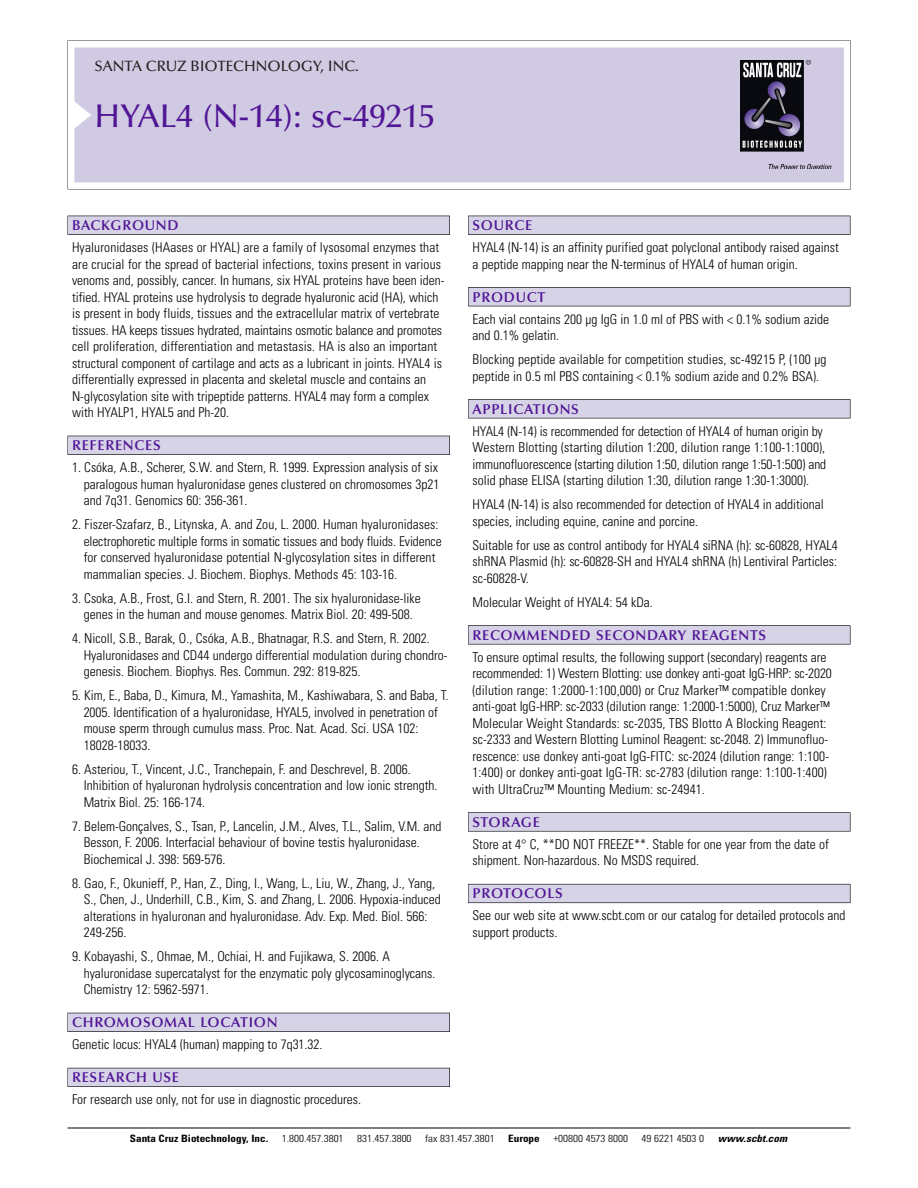
<style>
.page{position:relative;width:918px;height:1188px;background:#fff}
.page>*{position:absolute;margin:0;border:0;box-sizing:border-box;transform-origin:0 0}
.t1{font:500 33px "Optima";color:#511695}
.t2{font:500 15px "Optima";color:#231f20}
.t3{font:600 14.25px "Optima";letter-spacing:.05em;color:#511695}
.t4{font:300 condensed 13.5px/16.5px "Univers";color:#000}
.t5{font:300 condensed 10.2px "Univers";color:#000;scale:1.1 1}
.t6{font:700 condensed 10.2px "Univers";color:#000;scale:1.1 1}
.t7{font:italic 700 condensed 10.2px "Univers";letter-spacing:.005em;color:#000;scale:1.1 1}
</style>
<div class="page">
<svg style="left:68px;top:40px;width:783px;height:149px"></svg>
<div style="left:74px;top:47px;width:770px;height:135px;background:#d1cae3"></div>
<img style="left:741px;top:60px;width:90px;height:108px">
<div style="left:68px;top:216px;width:382px;height:19px;background:#525155"></div>
<div style="left:68px;top:216px;width:381px;height:18px;background:#d7d3e7"></div>
<div style="left:68px;top:436px;width:382px;height:19px;background:#515055"></div>
<div style="left:68px;top:436px;width:381px;height:18px;background:#d7d3e7"></div>
<div style="left:68px;top:1013px;width:382px;height:19px;background:#525158"></div>
<div style="left:68px;top:1013px;width:381px;height:18px;background:#d7d3e7"></div>
<div style="left:68px;top:1068px;width:382px;height:19px;background:#54535a"></div>
<div style="left:68px;top:1068px;width:381px;height:18px;background:#d7d3e7"></div>
<div style="left:468px;top:216px;width:382px;height:19px;background:#525155"></div>
<div style="left:468px;top:216px;width:382px;height:18px;background:#d7d3e7"></div>
<div style="left:468px;top:287px;width:382px;height:19px;background:#525155"></div>
<div style="left:468px;top:288px;width:382px;height:18px;background:#d7d3e7"></div>
<div style="left:468px;top:399px;width:382px;height:19px;background:#545357"></div>
<div style="left:468px;top:400px;width:382px;height:18px;background:#d7d3e7"></div>
<div style="left:468px;top:625px;width:382px;height:19px;background:#575759"></div>
<div style="left:468px;top:626px;width:382px;height:18px;background:#d7d3e7"></div>
<svg style="left:468px;top:812px;width:382px;height:20px"></svg>
<div style="left:468px;top:813px;width:382px;height:18px;background:#d7d3e7"></div>
<div style="left:468px;top:884px;width:382px;height:19px;background:#66646e"></div>
<div style="left:468px;top:884px;width:382px;height:18px;background:#d7d3e7"></div>
<hr style="left:68px;top:1128px;width:782px;height:1px;background:#000">
<p class="t2" style="left:94px;top:61px;width:266px">SANTA CRUZ BIOTECHNOLOGY, INC.</p>
<h1 class="t1" style="left:94px;top:103px;width:342px">HYAL4 (N-14): sc-49215</h1>
<p class="t3" style="left:72px;top:219px;width:108px">BACKGROUND</p>
<p class="t4" style="left:72px;top:240px;width:374px">Hyaluronidases (HAases or HYAL) are a family of lysosomal enzymes that are crucial for the spread of bacterial infections, toxins present in various venoms and, possibly, cancer. In humans, six HYAL proteins have been iden&shy;tified. HYAL proteins use hydrolysis to degrade hyaluronic acid (HA), which is present in body fluids, tissues and the extracellular matrix of vertebrate tissues. HA keeps tissues hydrated, maintains osmotic balance and promotes cell proliferation, differentiation and metastasis. HA is also an important structural component of cartilage and acts as a lubricant in joints. HYAL4 is differentially expressed in placenta and skeletal muscle and contains an N-glycosylation site with tripeptide patterns. HYAL4 may form a complex with HYALP1, HYAL5 and Ph-20.</p>
<p class="t3" style="left:72px;top:440px;width:90px">REFERENCES</p>
<p class="t4" style="left:84px;top:460px;width:357px;text-align:justify;text-indent:-12px">1. Csóka, A.B., Scherer, S.W. and Stern, R. 1999. Expression analysis of six paralogous human hyaluronidase genes clustered on chromosomes 3p21 and 7q31. Genomics 60: 356-361.</p>
<p class="t4" style="left:84px;top:517px;width:360px;text-indent:-12px">2. Fiszer-Szafarz, B., Litynska, A. and Zou, L. 2000. Human hyaluronidases: electrophoretic multiple forms in somatic tissues and body fluids. Evidence for conserved hyaluronidase potential N-glycosylation sites in different mammalian species. J. Biochem. Biophys. Methods 45: 103-16.</p>
<p class="t4" style="left:72px;top:591px;width:350px;text-align:center">3. Csoka, A.B., Frost, G.I. and Stern, R. 2001. The six hyaluronidase-like genes in the human and mouse genomes. Matrix Biol. 20: 499-508.</p>
<p class="t4" style="left:84px;top:631px;width:365px;text-indent:-12px">4. Nicoll, S.B., Barak, O., Csóka, A.B., Bhatnagar, R.S. and Stern, R. 2002.<br>Hyaluronidases and CD44 undergo differential modulation during chondro&shy;genesis. Biochem. Biophys. Res. Commun. 292: 819-825.</p>
<p class="t4" style="left:84px;top:688px;width:366px;text-indent:-12px">5. Kim, E., Baba, D., Kimura, M., Yamashita, M., Kashiwabara, S. and Baba, T.<br>2005. Identification of a hyaluronidase, HYAL5, involved in penetration of mouse sperm through cumulus mass. Proc. Nat. Acad. Sci. USA 102:<br>18028-18033.</p>
<p class="t4" style="left:84px;top:762px;width:355px;text-indent:-12px">6. Asteriou, T., Vincent, J.C., Tranchepain, F. and Deschrevel, B. 2006.<br>Inhibition of hyaluronan hydrolysis concentration and low ionic strength.<br>Matrix Biol. 25: 166-174.</p>
<p class="t4" style="left:84px;top:819px;width:359px;text-indent:-12px">7. Belem-Gonçalves, S., Tsan, P., Lancelin, J.M., Alves, T.L., Salim, V.M. and<br>Besson, F. 2006. Interfacial behaviour of bovine testis hyaluronidase.<br>Biochemical J. 398: 569-576.</p>
<p class="t4" style="left:84px;top:876px;width:359px;text-indent:-12px">8. Gao, F., Okunieff, P., Han, Z., Ding, I., Wang, L., Liu, W., Zhang, J., Yang, S., Chen, J., Underhill, C.B., Kim, S. and Zhang, L. 2006. Hypoxia-induced alterations in hyaluronan and hyaluronidase. Adv. Exp. Med. Biol. 566:<br>249-256.</p>
<p class="t4" style="left:84px;top:949px;width:353px;text-indent:-12px">9. Kobayashi, S., Ohmae, M., Ochiai, H. and Fujikawa, S. 2006. A hyaluronidase supercatalyst for the enzymatic poly glycosaminoglycans.<br>Chemistry 12: 5962-5971.</p>
<p class="t3" style="left:72px;top:1017px;width:207px">CHROMOSOMAL LOCATION</p>
<p class="t4" style="left:72px;top:1037px;width:252px">Genetic locus: HYAL4 (human) mapping to 7q31.32.</p>
<p class="t3" style="left:72px;top:1072px;width:109px">RESEARCH USE</p>
<p class="t4" style="left:72px;top:1092px;width:290px">For research use only, not for use in diagnostic procedures.</p>
<p class="t3" style="left:473px;top:219px;width:61px">SOURCE</p>
<p class="t4" style="left:473px;top:240px;width:368px">HYAL4 (N-14) is an affinity purified goat polyclonal antibody raised against a peptide mapping near the N-terminus of HYAL4 of human origin.</p>
<p class="t3" style="left:473px;top:291px;width:74px">PRODUCT</p>
<p class="t4" style="left:473px;top:312px;width:358px">Each vial contains 200 µg IgG in 1.0 ml of PBS with &lt; 0.1% sodium azide and 0.1% gelatin.</p>
<p class="t4" style="left:473px;top:352px;width:356px">Blocking peptide available for competition studies, sc-49215 P, (100 µg peptide in 0.5 ml PBS containing &lt; 0.1% sodium azide and 0.2% BSA).</p>
<p class="t3" style="left:473px;top:403px;width:108px">APPLICATIONS</p>
<p class="t4" style="left:473px;top:424px;width:355px">HYAL4 (N-14) is recommended for detection of HYAL4 of human origin by Western Blotting (starting dilution 1:200, dilution range 1:100-1:1000), immunofluorescence (starting dilution 1:50, dilution range 1:50-1:500) and solid phase ELISA (starting dilution 1:30, dilution range 1:30-1:3000).</p>
<p class="t4" style="left:473px;top:497px;width:353px">HYAL4 (N-14) is also recommended for detection of HYAL4 in additional species, including equine, canine and porcine.</p>
<p class="t4" style="left:473px;top:538px;width:367px;text-align:justify">Suitable for use as control antibody for HYAL4 siRNA (h): sc-60828, HYAL4 shRNA Plasmid (h): sc-60828-SH and HYAL4 shRNA (h) Lentiviral Particles: sc-60828-V.</p>
<p class="t4" style="left:473px;top:595px;width:182px">Molecular Weight of HYAL4: 54 kDa.</p>
<p class="t3" style="left:473px;top:629px;width:295px">RECOMMENDED SECONDARY REAGENTS</p>
<p class="t4" style="left:473px;top:650px;width:361px">To ensure optimal results, the following support (secondary) reagents are recommended: 1) Western Blotting: use donkey anti-goat IgG-HRP: sc-2020 (dilution range: 1:2000-1:100,000) or Cruz Marker™ compatible donkey anti-goat IgG-HRP: sc-2033 (dilution range: 1:2000-1:5000), Cruz Marker™ Molecular Weight Standards: sc-2035, TBS Blotto A Blocking Reagent: sc-2333 and Western Blotting Luminol Reagent: sc-2048. 2) Immunofluo&shy;rescence: use donkey anti-goat IgG-FITC: sc-2024 (dilution range: 1:100- 1:400) or donkey anti-goat IgG-TR: sc-2783 (dilution range: 1:100-1:400) with UltraCruz™ Mounting Medium: sc-24941.</p>
<p class="t3" style="left:473px;top:816px;width:69px">STORAGE</p>
<p class="t4" style="left:473px;top:837px;width:358px">Store at 4° C, **DO NOT FREEZE**. Stable for one year from the date of shipment. Non-hazardous. No MSDS required.</p>
<p class="t3" style="left:473px;top:888px;width:92px">PROTOCOLS</p>
<p class="t4" style="left:473px;top:908px;width:375px">See our web site at www.scbt.com or our catalog for detailed protocols and support products.</p>
<p class="t6" style="left:130px;top:1135px;width:127px">Santa Cruz Biotechnology, Inc.</p>
<p class="t5" style="left:282px;top:1135px;width:58px">1.800.457.3801</p>
<p class="t5" style="left:357px;top:1135px;width:51px">831.457.3800</p>
<p class="t5" style="left:425px;top:1135px;width:65px">fax 831.457.3801</p>
<p class="t6" style="left:508px;top:1135px;width:30px">Europe</p>
<p class="t5" style="left:553px;top:1135px;width:69px">+00800 4573 8000</p>
<p class="t5" style="left:642px;top:1135px;width:58px">49 6221 4503 0</p>
<p class="t7" style="left:718px;top:1135px;width:64px">www.scbt.com</p>
</div>
